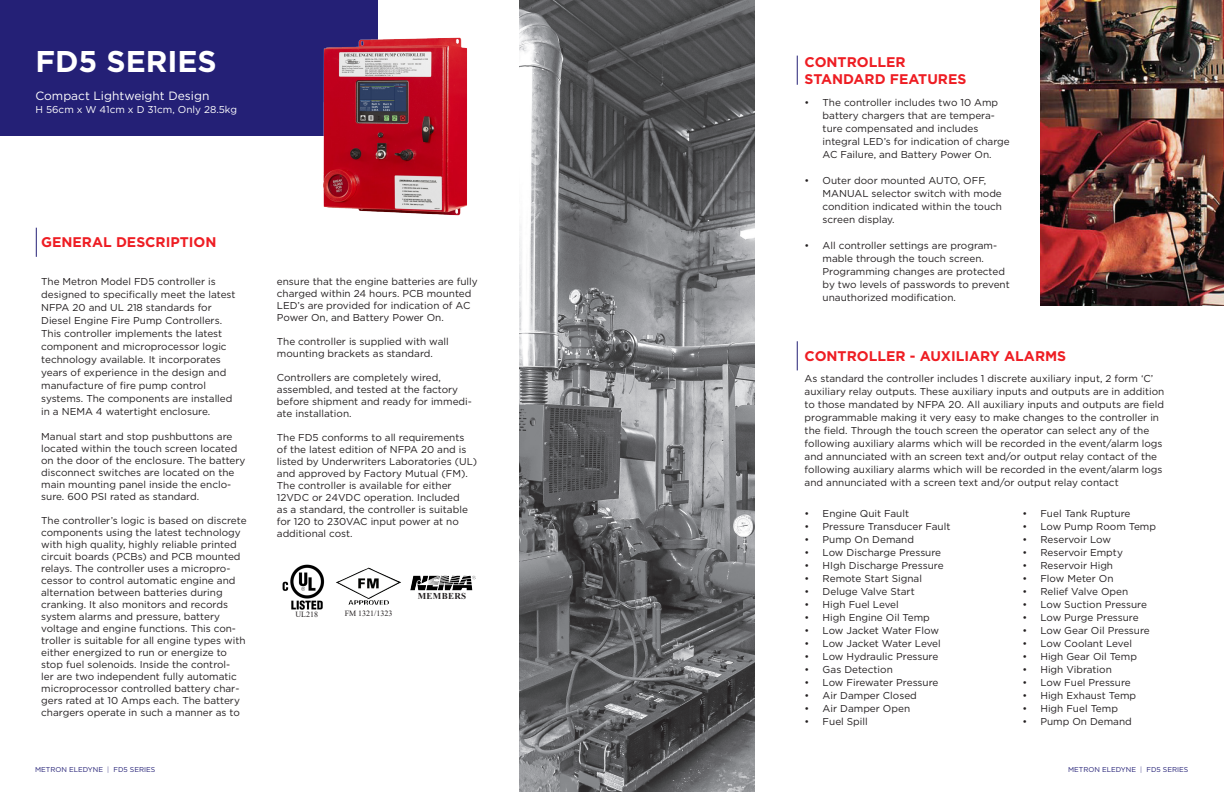
<style>
.page{position:relative;width:1224px;height:792px;background:#fff}
.page>*{position:absolute;margin:0;border:0;box-sizing:border-box;transform-origin:0 0}
.t1{font:700 30px "Gotham";color:#fff}
.t2{font:700 14px/16.8px "Gotham";color:#ee1d23}
.t3{font:12px "Gotham";color:#fff}
.t4{font:10px/12px "Gotham";color:#231f20}
.t5{font:10px "Gotham";color:#fff}
.t6{font:700 9px "Times New Roman";letter-spacing:.035em;color:#231f20}
.t7{font:8px "Times New Roman";color:#231f20}
.t8{font:7px "Gotham";color:#242076}
.s1{font-weight:300}
</style>
<div class="page">
<div style="left:0;top:0;width:378px;height:135px;background:#242076"></div>
<img style="left:296px;top:37px;width:171px;height:179px">
<svg style="left:36px;top:228px;width:1px;height:29px"></svg>
<svg style="left:797px;top:56px;width:1px;height:29px"></svg>
<svg style="left:797px;top:341px;width:1px;height:29px"></svg>
<img style="left:520px;top:0;width:235px;height:792px">
<img style="left:282px;top:564px;width:43px;height:46px">
<img style="left:336px;top:568px;width:65px;height:37px">
<img style="left:421px;top:576px;width:55px;height:8px">
<img style="left:1040px;top:0;width:184px;height:306px">
<p class="t1" style="left:35px;top:42px;width:183px">FD5 SERIES</p>
<p class="t3" style="left:35px;top:88px;width:175px">Compact Lightweight Design</p>
<p class="t5" style="left:35px;top:103px;width:203px">H 56cm x W 41cm x D 31cm, Only 28.5kg</p>
<p class="t2" style="left:41px;top:233px;width:177px">GENERAL DESCRIPTION</p>
<p class="t4" style="left:41px;top:275px;width:196px;line-height:13px">The Metron Model FD5 controller is designed to specifically meet the latest NFPA 20 and UL 218 standards for Diesel Engine Fire Pump Controllers.<br>This controller implements the latest component and microprocessor logic technology available. It incorporates years of experience in the design and manufacture of fire pump control systems. The components are installed in a NEMA 4 watertight enclosure.</p>
<p class="t4" style="left:41px;top:430px;width:206px">Manual start and stop pushbuttons are located within the touch screen located on the door of the enclosure. The battery disconnect switches are located on the main mounting panel inside the enclo&shy;sure. 600 PSI rated as standard.</p>
<p class="t4" style="left:41px;top:514px;width:207px">The controller’s logic is based on discrete components using the latest technology with high quality, highly reliable printed circuit boards (PCBs) and PCB mounted relays. The controller uses a micropro&shy;cessor to control automatic engine and alternation between batteries during cranking. It also monitors and records system alarms and pressure, battery voltage and engine functions. This con&shy;troller is suitable for all engine types with either energized to run or energize to stop fuel solenoids. Inside the control-<br>ler are two independent fully automatic microprocessor controlled battery char&shy;gers rated at 10 Amps each. The battery chargers operate in such a manner as to</p>
<p class="t8" style="left:35px;top:765px;width:122px">METRON ELEDYNE <span class="s1">|</span> FD5 SERIES</p>
<p class="t4" style="left:277px;top:275px;width:202px">ensure that the engine batteries are fully charged within 24 hours. PCB mounted LED’s are provided for indication of AC Power On, and Battery Power On.</p>
<p class="t4" style="left:277px;top:335px;width:173px">The controller is supplied with wall mounting brackets as standard.</p>
<p class="t4" style="left:277px;top:371px;width:197px">Controllers are completely wired, assembled, and tested at the factory before shipment and ready for immedi&shy;ate installation.</p>
<p class="t4" style="left:277px;top:431px;width:202px">The FD5 conforms to all requirements<br>of the latest edition of NFPA 20 and is listed by Underwriters Laboratories (UL) and approved by Factory Mutual (FM).<br>The controller is available for either 12VDC or 24VDC operation. Included<br>as a standard, the controller is suitable for 120 to 230VAC input power at no additional cost.</p>
<p class="t7" style="left:295px;top:609px;width:24px">UL218</p>
<p class="t7" style="left:345px;top:608px;width:49px">FM 1321/1323</p>
<p class="t6" style="left:418px;top:589px;width:50px">MEMBERS</p>
<p class="t2" style="left:805px;top:53px;width:163px">CONTROLLER<br>STANDARD FEATURES</p>
<p class="t4" style="left:823px;top:96px;width:189px;line-height:13px;text-indent:-18px">• The controller includes two 10 Amp battery chargers that are tempera&shy;ture compensated and includes integral LED’s for indication of charge AC Failure, and Battery Power On.</p>
<p class="t4" style="left:823px;top:174px;width:181px;line-height:13px;text-indent:-18px">• Outer door mounted AUTO, OFF,<br>MANUAL selector switch with mode condition indicated within the touch screen display.</p>
<p class="t4" style="left:823px;top:239px;width:189px;line-height:13px;text-indent:-18px">• All controller settings are program&shy;mable through the touch screen.<br>Programming changes are protected by two levels of passwords to prevent unauthorized modification.</p>
<p class="t2" style="left:805px;top:348px;width:263px">CONTROLLER - AUXILIARY ALARMS</p>
<p class="t4" style="left:805px;top:371px;width:361px;line-height:13px">As standard the controller includes 1 discrete auxiliary input, 2 form ‘C’ auxiliary relay outputs. These auxiliary inputs and outputs are in addition to those mandated by NFPA 20. All auxiliary inputs and outputs are field programmable making it very easy to make changes to the controller in the field. Through the touch screen the operator can select any of the following auxiliary alarms which will be recorded in the event/alarm logs and annunciated with an screen text and/or output relay contact of the following auxiliary alarms which will be recorded in the event/alarm logs and annunciated with a screen text and/or output relay contact</p>
<p class="t4" style="left:805px;top:507px;width:106px">• Engine Quit Fault</p>
<p class="t4" style="left:805px;top:520px;width:147px">• Pressure Transducer Fault</p>
<p class="t4" style="left:805px;top:533px;width:111px">• Pump On Demand</p>
<p class="t4" style="left:805px;top:546px;width:138px">• Low Discharge Pressure</p>
<p class="t4" style="left:805px;top:559px;width:140px">• HIgh Discharge Pressure</p>
<p class="t4" style="left:805px;top:572px;width:119px">• Remote Start Signal</p>
<p class="t4" style="left:805px;top:585px;width:112px">• Deluge Valve Start</p>
<p class="t4" style="left:805px;top:598px;width:96px">• High Fuel Level</p>
<p class="t4" style="left:805px;top:611px;width:127px">• High Engine Oil Temp</p>
<p class="t4" style="left:805px;top:624px;width:136px">• Low Jacket Water Flow</p>
<p class="t4" style="left:805px;top:637px;width:138px">• Low Jacket Water Level</p>
<p class="t4" style="left:805px;top:650px;width:135px">• Low Hydraulic Pressure</p>
<p class="t4" style="left:805px;top:663px;width:90px">• Gas Detection</p>
<p class="t4" style="left:805px;top:676px;width:135px">• Low Firewater Pressure</p>
<p class="t4" style="left:805px;top:689px;width:114px">• Air Damper Closed</p>
<p class="t4" style="left:805px;top:702px;width:107px">• Air Damper Open</p>
<p class="t4" style="left:805px;top:715px;width:65px">• Fuel Spill</p>
<p class="t4" style="left:1022px;top:507px;width:110px">• Fuel Tank Rupture</p>
<p class="t4" style="left:1022px;top:520px;width:135px">• Low Pump Room Temp</p>
<p class="t4" style="left:1022px;top:533px;width:90px">• Reservoir Low</p>
<p class="t4" style="left:1022px;top:546px;width:102px">• Reservoir Empty</p>
<p class="t4" style="left:1022px;top:559px;width:92px">• Reservoir High</p>
<p class="t4" style="left:1022px;top:572px;width:93px">• Flow Meter On</p>
<p class="t4" style="left:1022px;top:585px;width:107px">• Relief Valve Open</p>
<p class="t4" style="left:1022px;top:598px;width:126px">• Low Suction Pressure</p>
<p class="t4" style="left:1022px;top:611px;width:118px">• Low Purge Pressure</p>
<p class="t4" style="left:1022px;top:624px;width:129px">• Low Gear Oil Pressure</p>
<p class="t4" style="left:1022px;top:637px;width:111px">• Low Coolant Level</p>
<p class="t4" style="left:1022px;top:650px;width:116px">• High Gear Oil Temp</p>
<p class="t4" style="left:1022px;top:663px;width:91px">• High Vibration</p>
<p class="t4" style="left:1022px;top:676px;width:110px">• Low Fuel Pressure</p>
<p class="t4" style="left:1022px;top:689px;width:115px">• High Exhaust Temp</p>
<p class="t4" style="left:1022px;top:702px;width:97px">• High Fuel Temp</p>
<p class="t4" style="left:1022px;top:715px;width:111px">• Pump On Demand</p>
<p class="t8" style="left:1068px;top:765px;width:122px">METRON ELEDYNE <span class="s1">|</span> FD5 SERIES</p>
</div>
